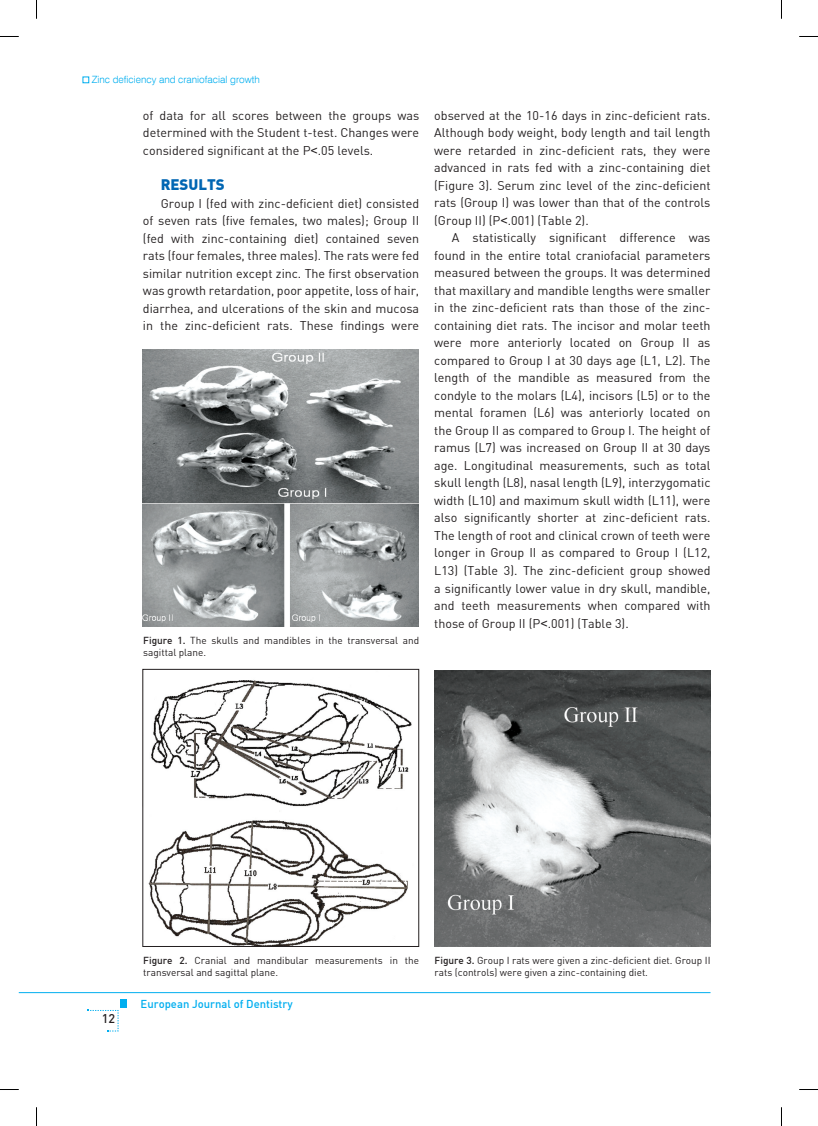
<style>
.page{position:relative;width:818px;height:1126px;background:#fff}
.page>*{position:absolute;margin:0;border:0;box-sizing:border-box;transform-origin:0 0}
.t1{font:15px "Din B Black";color:#0166b3}
.t2{font:12.5px/17.5px "Din B Regular";color:#231f20;text-align:justify}
.t3{font:12.5px "Din B Medium";color:#231f20}
.t4{font:11.25px "Din B Medium";color:#00aeef}
.t5{font:10px/12px "Din B Regular";color:#231f20}
.t6{font:300 10px "Swiss 721 BT";color:#00aeef}
.s1{font-family:"Arial"}
.s2{font-family:"Din B Medium"}
</style>
<div class="page">
<hr style="left:19px;top:992px;width:691px;height:1px;background:#00aeef">
<div style="left:120px;top:999px;width:7px;height:8px;background:#00aeef"></div>
<svg style="left:88px;top:1009px;width:31px;height:22px"></svg>
<img style="left:143px;top:349px;width:275px;height:277px">
<img style="left:148px;top:680px;width:264px;height:264px">
<div style="left:142px;top:669px;width:277px;height:277px;border:1px solid #231f20"></div>
<img style="left:434px;top:670px;width:275px;height:275px">
<svg style="left:83px;top:77px;width:6px;height:6px"></svg>
<svg style="left:0;top:36px;width:19px;height:1px"></svg>
<svg style="left:799px;top:36px;width:18px;height:1px"></svg>
<svg style="left:0;top:1089px;width:19px;height:1px"></svg>
<svg style="left:799px;top:1089px;width:18px;height:1px"></svg>
<svg style="left:36px;top:0;width:1px;height:19px"></svg>
<svg style="left:36px;top:1107px;width:1px;height:18px"></svg>
<p class="t6" style="left:92px;top:73px;width:169px">Zinc deficiency and craniofacial growth</p>
<p class="t2" style="left:143px;top:106px;width:277px">of data for all scores between the groups was determined with the Student t-test. Changes were considered significant at the P<span class="s1">&lt;</span>.05 levels.</p>
<p class="t1" style="left:160px;top:175px;width:56px">RESU LTS</p>
<p class="t2" style="left:143px;top:194px;width:278px;text-indent:18px">Group I (fed with zinc-deficient diet) consisted of seven rats (five females, two males); Group II (fed with zinc-containing diet) contained seven rats (four females, three males). The rats were fed similar nutrition except zinc. The first observation was growth retardation, poor appetite, loss of hair, diarrhea, and ulcerations of the skin and mucosa in the zinc-deficient rats. These findings were</p>
<p class="t5" style="left:143px;top:634px;width:277px"><span class="s2">Figure 1.</span> The skulls and mandibles in the transversal and sagittal plane.</p>
<p class="t2" style="left:434px;top:106px;width:277px">observed at the 10-16 days in zinc-deficient rats.<br>Although body weight, body length and tail length were retarded in zinc-deficient rats, they were advanced in rats fed with a zinc-containing diet (Figure 3). Serum zinc level of the zinc-deficient rats (Group I) was lower than that of the controls (Group II) (P<span class="s1">&lt;</span>.001) (Table 2).</p>
<p class="t2" style="left:434px;top:229px;width:277px;text-indent:18px">A statistically significant difference was found in the entire total craniofacial parameters measured between the groups. It was determined that maxillary and mandible lengths were smaller in the zinc-deficient rats than those of the zinc&shy;containing diet rats. The incisor and molar teeth were more anteriorly located on Group II as compared to Group I at 30 days age (L1, L2). The length of the mandible as measured from the condyle to the molars (L4), incisors (L5) or to the mental foramen (L6) was anteriorly located on the Group II as compared to Group I. The height of ramus (L7) was increased on Group II at 30 days age. Longitudinal measurements, such as total skull length (L8), nasal length (L9), interzygomatic width (L10) and maximum skull width (L11), were also significantly shorter at zinc-deficient rats.<br>The length of root and clinical crown of teeth were longer in Group II as compared to Group I (L12, L13) (Table 3). The zinc-deficient group showed a significantly lower value in dry skull, mandible, and teeth measurements when compared with those of Group II (P<span class="s1">&lt;</span>.001) (Table 3).</p>
<p class="t5" style="left:143px;top:953px;width:277px"><span class="s2">Figure 2.</span> Cranial and mandibular measurements in the transversal and sagittal plane.</p>
<p class="t5" style="left:434px;top:953px;width:277px"><span class="s2">Figure 3.</span> Group I rats were given a zinc-deficient diet. Group II rats (controls) were given a zinc-containing diet.</p>
<p class="t3" style="left:102px;top:1010px;width:15px">12</p>
<p class="t4" style="left:140px;top:996px;width:153px">European Journal of Dentistry</p>
</div>
